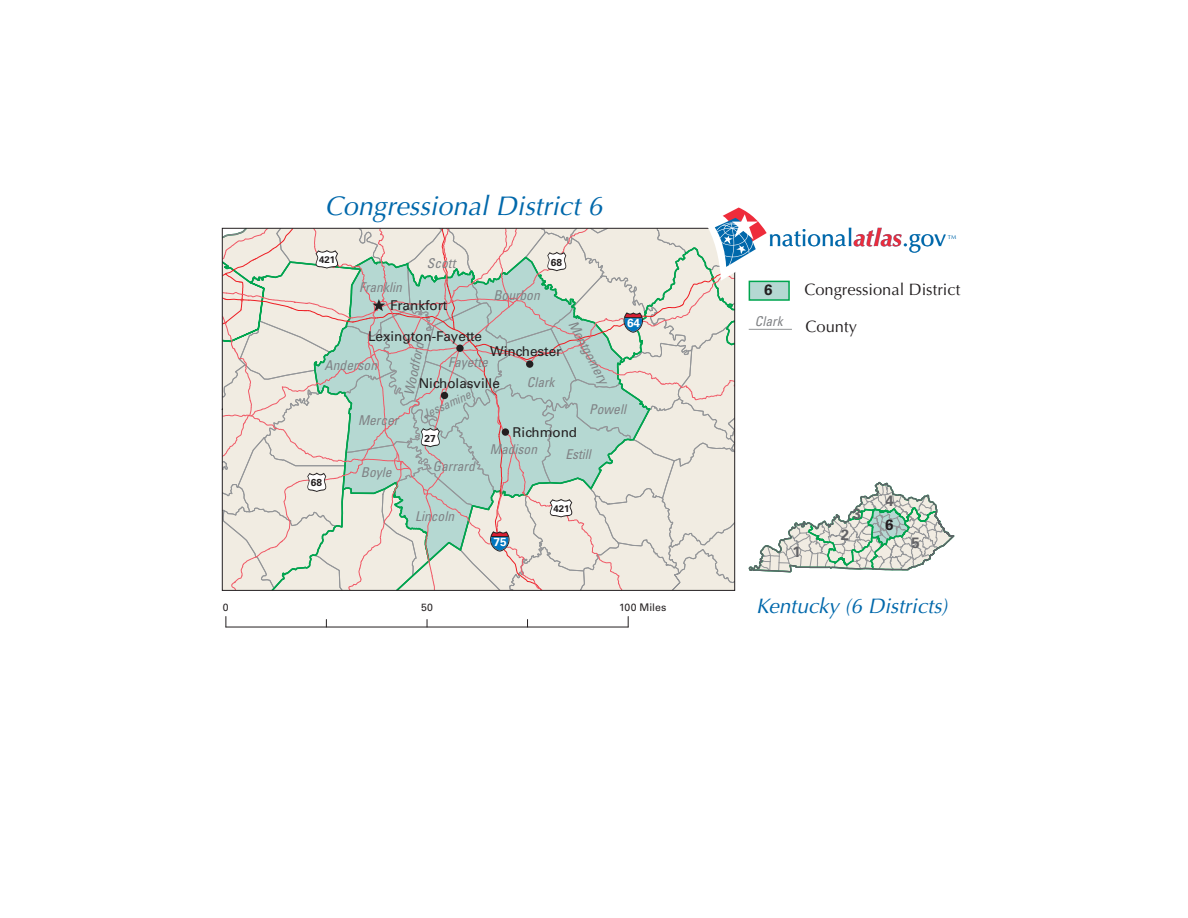
<style>
.page{position:relative;width:1188px;height:918px;background:#fff}
.page>*{position:absolute;margin:0;border:0;box-sizing:border-box;transform-origin:0 0}
.t1{font:italic 27px "Optima";color:#0068ab}
.t2{font:24.3px "Optima";color:#0068ab}
.t3{font:italic 21px "Optima";color:#0068ab}
.t4{font:16.5px "Optima";color:#231f20}
.t5{font:700 15px/23.7px "Univers";color:#636366}
.t6{font:700 15px "Univers";color:#231f20}
.t7{font:italic condensed 13.5px "Univers";color:#808285}
.t8{font:13.5px "Univers";color:#231f20}
.t9{font:italic condensed 12px "Univers";color:#808285}
.t10{font:700 11.7px "Univers";color:#fff}
.t11{font:10.5px "Univers";color:#231f20}
.t12{font:700 10.05px "Univers";color:#231f20}
.t13{font:700 9.6px "Univers";color:#231f20}
.t14{font:5.7px "Optima";color:#0068ab}
.s1{font-weight:700;font-style:italic}
.s2{color:#231f20}
</style>
<div class="page">
<svg style="left:225px;top:616px;width:404px;height:12px"></svg>
<svg style="left:222px;top:207px;width:733px;height:383px"></svg>
<h2 class="t1" style="left:325px;top:190px;width:279px">Congressional District 6</h2>
<p class="t2" style="left:768px;top:224px;width:179px">national<span class="s1">atlas</span>.gov</p>
<h2 class="t14" style="left:948px;top:233px;width:10px">TM</h2>
<p class="t13" style="left:319px;top:254px;width:18px">421</p>
<p class="t7" style="left:427px;top:255px;width:30px">Scott</p>
<p class="t12" style="left:551px;top:256px;width:13px">68</p>
<p class="t7" style="left:359px;top:279px;width:44px">Franklin</p>
<p class="t6" style="left:764px;top:281px;width:10px">6</p>
<p class="t4" style="left:804px;top:280px;width:157px">Congressional District</p>
<p class="t7" style="left:493px;top:287px;width:48px">Bourbon</p>
<p class="t8" style="left:390px;top:298px;width:59px">Frankfort</p>
<p class="t10" style="left:627px;top:316px;width:15px">64</p>
<p class="t7" style="left:755px;top:313px;width:29px">Clark</p>
<p class="t4" style="left:806px;top:316px;width:53px">County</p>
<p class="t7" style="left:580px;top:318px;width:70px;rotate:62deg">Montgomery</p>
<p class="t8" style="left:368px;top:328px;width:116px">Lexington-Fayette</p>
<p class="t8" style="left:419px;top:375px;width:83px">Nicholasville</p>
<p class="t7" style="left:401px;top:394px;width:55px;rotate:-79deg">Woodford</p>
<p class="t9" style="left:420px;top:408px;width:53px;rotate:-24deg">Jessamine</p>
<p class="t8" style="left:490px;top:343px;width:73px">Winchester</p>
<p class="t7" style="left:325px;top:356px;width:54px">Anderson</p>
<p class="t7" style="left:448px;top:353px;width:41px">Fayette</p>
<p class="t7" style="left:527px;top:373px;width:29px">Clark</p>
<p class="t7" style="left:589px;top:400px;width:38px">Powell</p>
<p class="t7" style="left:358px;top:411px;width:42px">Mercer</p>
<p class="t12" style="left:311px;top:477px;width:13px">68</p>
<p class="t7" style="left:361px;top:464px;width:32px">Boyle</p>
<p class="t12" style="left:425px;top:432px;width:13px">27</p>
<p class="t7" style="left:433px;top:457px;width:43px">Garrard</p>
<p class="t7" style="left:415px;top:507px;width:40px">Lincoln</p>
<p class="t8" style="left:513px;top:424px;width:66px">Richmond</p>
<p class="t7" style="left:490px;top:440px;width:49px">Madison</p>
<p class="t7" style="left:565px;top:446px;width:27px">Estill</p>
<p class="t10" style="left:494px;top:535px;width:15px">75</p>
<p class="t13" style="left:553px;top:503px;width:18px">421</p>
<p class="t5" style="left:793px;top:540px;width:10px">1</p>
<p class="t5" style="left:853px;top:502px;width:10px">3</p>
<p class="t5" style="left:841px;top:523px;width:10px">2</p>
<p class="t5" style="left:885px;top:489px;width:10px">4<br><span class="s2">6</span></p>
<p class="t5" style="left:911px;top:531px;width:10px">5</p>
<p class="t11" style="left:223px;top:601px;width:7px">0</p>
<p class="t11" style="left:421px;top:601px;width:13px">50</p>
<p class="t11" style="left:619px;top:601px;width:49px">100 Miles</p>
<p class="t3" style="left:756px;top:594px;width:193px">Kentucky (6 Districts)</p>
</div>
